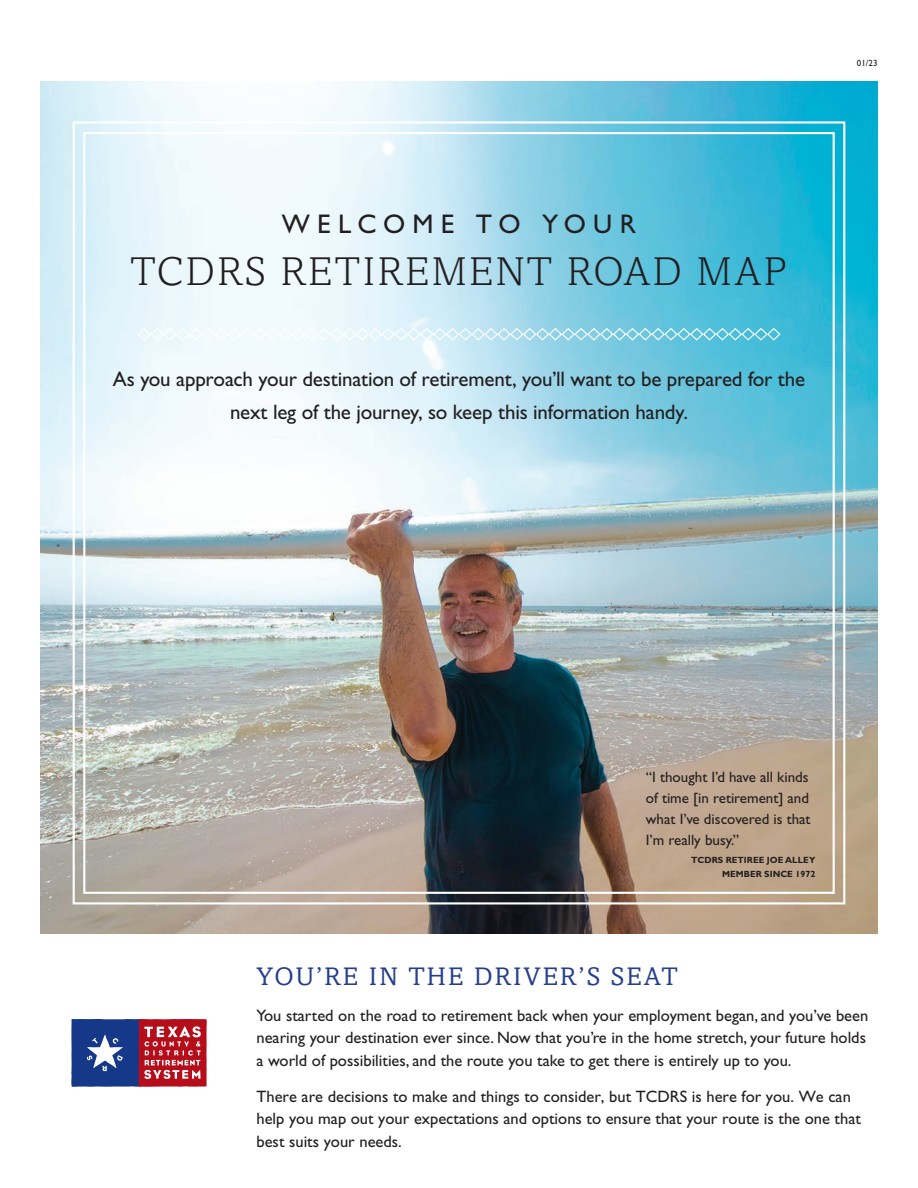
<style>
.page{position:relative;width:918px;height:1188px;background:#fff}
.page>*{position:absolute;margin:0;border:0;box-sizing:border-box;transform-origin:0 0}
.t1{font:300 40.5px "Amasis MT Std";letter-spacing:.06em;color:#231f20}
.t2{font:27px "Gill Sans Std";letter-spacing:.265em;color:#231f20}
.t3{font:25.5px "Amasis MT Std";letter-spacing:.08em;color:#253f8e}
.t4{font:21px/33px "Gill Sans Std";letter-spacing:-.01em;color:#231f20;text-align:center}
.t5{font:16.5px/22.5px "Gill Sans Std";color:#231f20}
.main_headline_copy{font:15px/21px "Gill Sans Std";color:#231f20}
.main_headline_copy-2{font:700 9px "Gill Sans Std";color:#231f20}
.t6{font:9px "Gill Sans Std";color:#231f20}
</style>
<div class="page">
<img style="left:40px;top:81px;width:838px;height:852px">
<svg style="left:71px;top:1018px;width:136px;height:69px;background:#7d4970"></svg>
<img style="left:72px;top:120px;width:774px;height:786px">
<p class="t6" style="left:857px;top:58px;width:22px">01/23</p>
<p class="t2" style="left:282px;top:208px;width:356px">WELCOME TO YOUR</p>
<p class="t1" style="left:131px;top:248px;width:658px">TCDRS RETIREMENT ROAD MAP</p>
<p class="t4" style="left:113px;top:362px;width:694px">As you approach your destination of retirement, you’ll want to be prepared for the next leg of the journey, so keep this information handy.</p>
<p class="main_headline_copy" style="left:646px;top:767px;width:166px">“I thought I’d have all kinds of time [in retirement] and what I’ve discovered is that<br>I’m really busy.”</p>
<p class="main_headline_copy-2" style="left:691px;top:855px;width:126px">TCDRS RETIREE JOE ALLEY</p>
<p class="main_headline_copy-2" style="left:722px;top:869px;width:95px">MEMBER SINCE 1972</p>
<p class="t3" style="left:256px;top:961px;width:423px">YOU’RE IN THE DRIVER’S SEAT</p>
<p class="t5" style="left:256px;top:1004px;width:613px">You started on the road to retirement back when your employment began, and you’ve been nearing your destination ever since. Now that you’re in the home stretch, your future holds a world of possibilities, and the route you take to get there is entirely up to you.</p>
<p class="t5" style="left:256px;top:1085px;width:606px">There are decisions to make and things to consider, but TCDRS is here for you. We can help you map out your expectations and options to ensure that your route is the one that best suits your needs.</p>
</div>
